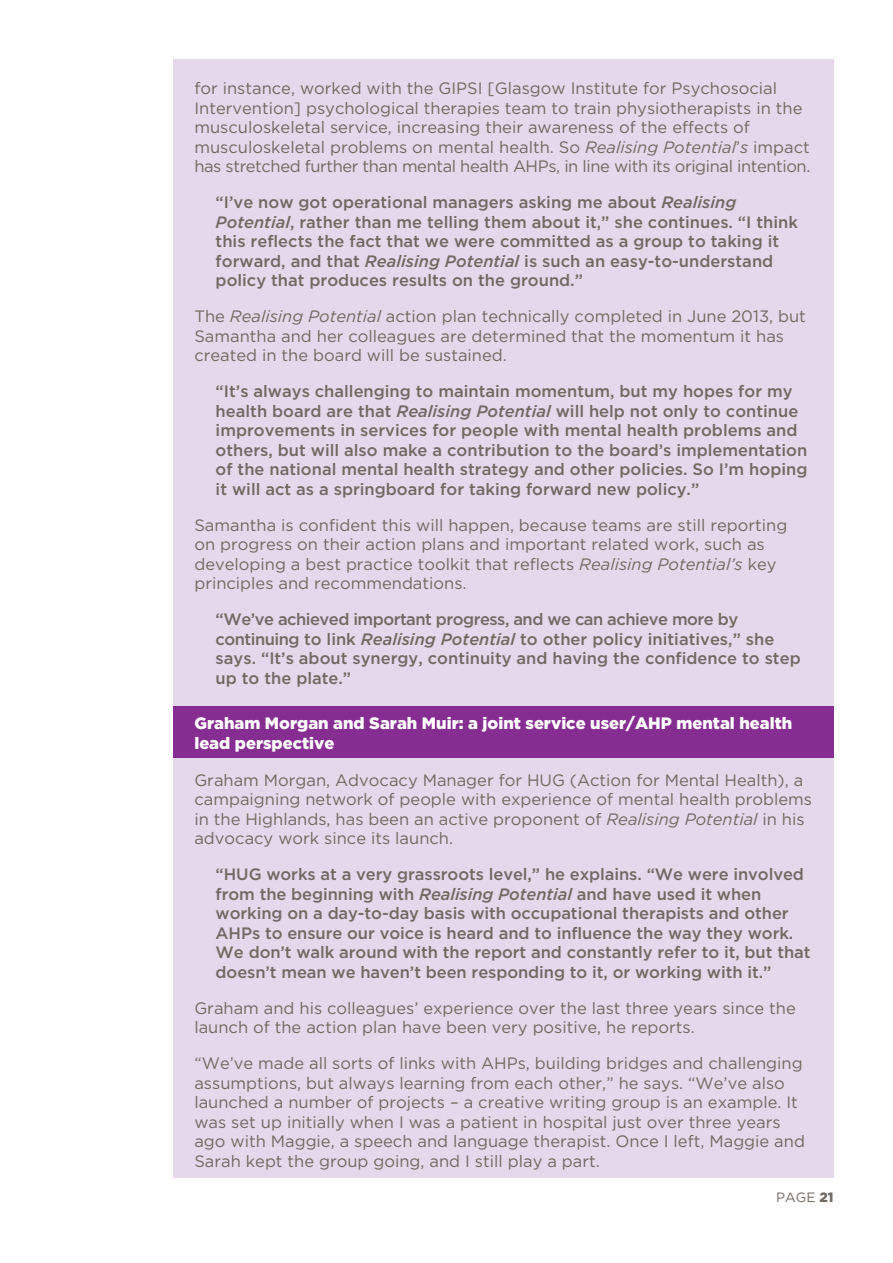
<style>
.page{position:relative;width:893px;height:1263px;background:#fff}
.page>*{position:absolute;margin:0;border:0;box-sizing:border-box;transform-origin:0 0}
.case_studies{font:16.5px/19.5px "Gotham";color:#716963}
.case_study_italic{font:500 16.5px/19.5px "Gotham";color:#716963}
.t1{font:900 16.5px/19.5px "Gotham";color:#fff}
.t2{font:13.5px "Gotham";color:#716963}
.s1{font-style:italic}
.s2{font-weight:900}
</style>
<div class="page">
<div style="left:173px;top:60px;width:660px;height:1118px;background:#e5d8ea"></div>
<div style="left:173px;top:707px;width:660px;height:51px;background:#862d91"></div>
<p class="case_studies" style="left:194px;top:78px;width:617px">for instance, worked with the GIPSI [Glasgow Institute for Psychosocial Intervention] psychological therapies team to train physiotherapists in the musculoskeletal service, increasing their awareness of the effects of musculoskeletal problems on mental health. So <span class="s1">Realising Potential</span>’<span class="s1">s</span> impact has stretched further than mental health AHPs, in line with its original intention.</p>
<p class="case_study_italic" style="left:216px;top:192px;width:584px">“I’ve now got operational managers asking me about <span class="s1">Realising Potential</span>, rather than me telling them about it,” she continues. “I think this reflects the fact that we were committed as a group to taking it forward, and that <span class="s1">Realising Potential</span> is such an easy-to-understand policy that produces results on the ground.”</p>
<p class="case_studies" style="left:194px;top:306px;width:613px">The <span class="s1">Realising Potential</span> action plan technically completed in June 2013, but<br>Samantha and her colleagues are determined that the momentum it has created in the board will be sustained.</p>
<p class="case_study_italic" style="left:216px;top:381px;width:593px">“It’s always challenging to maintain momentum, but my hopes for my health board are that <span class="s1">Realising Potential</span> will help not only to continue improvements in services for people with mental health problems and others, but will also make a contribution to the board’s implementation of the national mental health strategy and other policies. So I’m hoping it will act as a springboard for taking forward new policy.”</p>
<p class="case_studies" style="left:194px;top:515px;width:594px">Samantha is confident this will happen, because teams are still reporting on progress on their action plans and important related work, such as developing a best practice toolkit that reflects <span class="s1">Realising Potential’s</span> key principles and recommendations.</p>
<p class="case_study_italic" style="left:216px;top:609px;width:587px">“We’ve achieved important progress, and we can achieve more by continuing to link <span class="s1">Realising Potential</span> to other policy initiatives,” she says. “It’s about synergy, continuity and having the confidence to step up to the plate.”</p>
<p class="t1" style="left:194px;top:713px;width:599px">Graham Morgan and Sarah Muir: a joint service user/AHP mental health lead perspective</p>
<p class="case_studies" style="left:194px;top:770px;width:619px">Graham Morgan, Advocacy Manager for HUG (Action for Mental Health), a campaigning network of people with experience of mental health problems in the Highlands, has been an active proponent of <span class="s1">Realising Potential</span> in his advocacy work since its launch.</p>
<p class="case_study_italic" style="left:216px;top:864px;width:596px">“HUG works at a very grassroots level,” he explains. “We were involved from the beginning with <span class="s1">Realising Potential</span> and have used it when working on a day-to-day basis with occupational therapists and other AHPs to ensure our voice is heard and to influence the way they work.<br>We don’t walk around with the report and constantly refer to it, but that doesn’t mean we haven’t been responding to it, or working with it.”</p>
<p class="case_studies" style="left:194px;top:998px;width:603px">Graham and his colleagues’ experience over the last three years since the launch of the action plan have been very positive, he reports.</p>
<p class="case_studies" style="left:194px;top:1053px;width:612px">“We’ve made all sorts of links with AHPs, building bridges and challenging assumptions, but always learning from each other,” he says. “We’ve also launched a number of projects – a creative writing group is an example. It was set up initially when I was a patient in hospital just over three years ago with Maggie, a speech and language therapist. Once I left, Maggie and Sarah kept the group going, and I still play a part.</p>
<p class="t2" style="left:776px;top:1188px;width:59px">PAGE <span class="s2">21</span></p>
</div>
